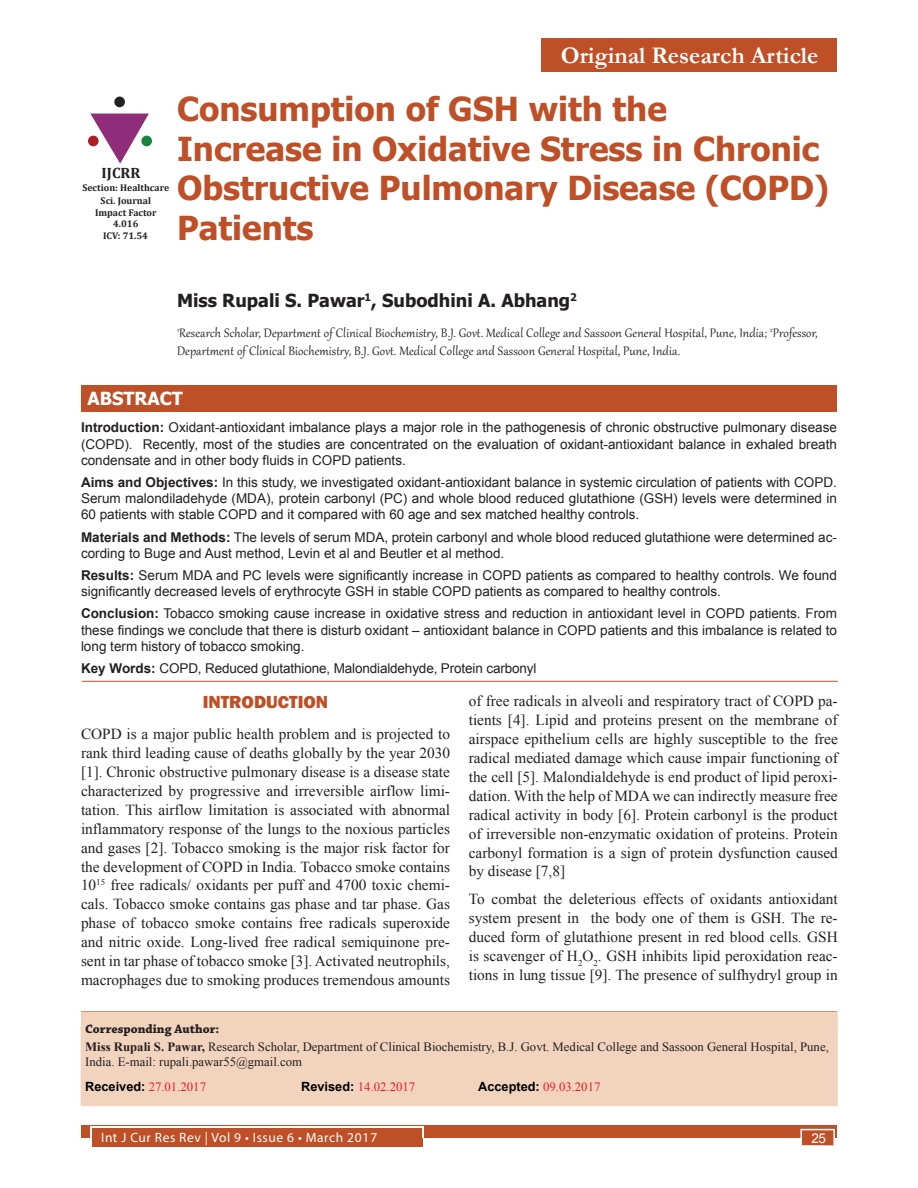
<style>
.page{position:relative;width:918px;height:1188px;background:#fff}
.page>*{position:absolute;margin:0;border:0;box-sizing:border-box;transform-origin:0 0}
.Article_title{font:700 33px/39.6px "Tahoma";color:#bf4f27}
.Articles{font:700 24px "Garamond";color:#fff}
.Author_name{font:700 18px "Tahoma";color:#231f20}
.Head_1{font:800 18px "Franklin Gothic";color:#bf4f27}
.t1{font:700 18px "Tahoma";color:#fff}
.Text{font:15.3px/18.9px "Times New Roman";color:#231f20;text-align:justify}
.Author_affiliation{font:15px/18px "Gabriola";letter-spacing:.01em;color:#231f20}
.t2{font:700 15px "Cambria";color:#231f20}
.Abstract_text{font:13.5px/16.2px "Arial";color:#231f20;text-align:justify}
.t3{font:13.5px "Myriad Pro";letter-spacing:.04em;color:#fff}
.t4{font:13.5px "Arial";color:#fff}
.Corresponding_text{font:12.75px/15.3px "Times New Roman";color:#231f20}
.Corresponding_text-2{font:12.75px "Times New Roman";color:#ed1c24}
.Corresponding_head{font:700 12.75px "Chaparral Pro";color:#231f20}
.t5{font:700 9.75px/11.7px "Cambria";color:#231f20;text-align:center}
.s1{font-weight:700}
.s2{font-family:"Arial";font-weight:700;color:#000}
</style>
<div class="page">
<div style="left:81px;top:1125px;width:756px;height:13px;background:#bf4f27"></div>
<div style="left:92px;top:1128px;width:330px;height:19px;background:#bf4f27"></div>
<hr style="left:90px;top:1127px;width:333px;height:1px;background:#fff">
<svg style="left:90px;top:1128px;width:2px;height:10px"></svg>
<svg style="left:422px;top:1127px;width:2px;height:11px"></svg>
<div style="left:800px;top:1129px;width:35px;height:17px;background:#bf4f27;border:2px solid #fff"></div>
<hr style="left:82px;top:681px;width:756px;height:1px;background:#bf4f27">
<div style="left:81px;top:385px;width:756px;height:27px;background:#bf4f27"></div>
<hr style="left:81px;top:1011px;width:756px;height:1px;background:#bf4f27">
<div style="left:81px;top:1012px;width:757px;height:94px;background:#f2d3be"></div>
<svg style="left:90px;top:114px;width:59px;height:50px"></svg>
<div style="left:141px;top:136px;width:11px;height:10px;background:#198340;border-radius:50%"></div>
<div style="left:114px;top:97px;width:11px;height:10px;background:#232222;border-radius:50%"></div>
<div style="left:88px;top:136px;width:11px;height:10px;background:#ab1e23;border-radius:50%"></div>
<div style="left:542px;top:38px;width:295px;height:34px;background:#bf4f27"></div>
<p class="Articles" style="left:561px;top:39px;width:259px">Original Research Article</p>
<p class="t2" style="left:102px;top:163px;width:40px">IJCRR</p>
<p class="t5" style="left:82px;top:182px;width:88px">Section: Healthcare</p>
<p class="t5" style="left:95px;top:194px;width:63px">Sci. Journal<br>Impact Factor<br>4.016</p>
<p class="t5" style="left:103px;top:230px;width:46px">ICV: 71.54</p>
<p class="Article_title" style="left:177px;top:87px;width:654px">Consumption of GSH with the<br>Increase in Oxidative Stress in Chronic<br>Obstructive Pulmonary Disease (COPD)<br>Patients</p>
<p class="Author_name" style="left:177px;top:287px;width:401px">Miss Rupali S. Pawar<sup>1</sup>, Subodhini A. Abhang<sup>2</sup></p>
<p class="Author_affiliation" style="left:177px;top:322px;width:642px"><sup>1</sup>Research Scholar, Department of Clinical Biochemistry, B.J. Govt. Medical College and Sassoon General Hospital, Pune, India; <sup>2</sup>Professor,<br>Department of Clinical Biochemistry, B.J. Govt. Medical College and Sassoon General Hospital, Pune, India.</p>
<p class="t1" style="left:87px;top:386px;width:97px">ABSTRACT</p>
<p class="Abstract_text" style="left:81px;top:420px;width:757px"><span class="s1">Introduction:</span> Oxidant-antioxidant imbalance plays a major role in the pathogenesis of chronic obstructive pulmonary disease (COPD). Recently, most of the studies are concentrated on the evaluation of oxidant-antioxidant balance in exhaled breath condensate and in other body fluids in COPD patients.</p>
<p class="Abstract_text" style="left:81px;top:474px;width:758px"><span class="s1">Aims and Objectives:</span> In this study, we investigated oxidant-antioxidant balance in systemic circulation of patients with COPD.<br>Serum malondiladehyde (MDA), protein carbonyl (PC) and whole blood reduced glutathione (GSH) levels were determined in 60 patients with stable COPD and it compared with 60 age and sex matched healthy controls.</p>
<p class="Abstract_text" style="left:81px;top:529px;width:757px"><span class="s1">Materials and Methods:</span> The levels of serum MDA, protein carbonyl and whole blood reduced glutathione were determined ac&shy;cording to Buge and Aust method, Levin et al and Beutler et al method.</p>
<p class="Abstract_text" style="left:81px;top:567px;width:757px"><span class="s1">Results:</span> Serum MDA and PC levels were significantly increase in COPD patients as compared to healthy controls. We found significantly decreased levels of erythrocyte GSH in stable COPD patients as compared to healthy controls.</p>
<p class="Abstract_text" style="left:81px;top:606px;width:758px"><span class="s1">Conclusion:</span> Tobacco smoking cause increase in oxidative stress and reduction in antioxidant level in COPD patients. From these findings we conclude that there is disturb oxidant – antioxidant balance in COPD patients and this imbalance is related to long term history of tobacco smoking.</p>
<p class="Abstract_text" style="left:81px;top:660px;width:457px"><span class="s1">Key Words:</span> COPD, Reduced glutathione, Malondialdehyde, Protein carbonyl</p>
<p class="Head_1" style="left:203px;top:691px;width:127px">INTRODUCTION</p>
<p class="Text" style="left:81px;top:724px;width:371px">COPD is a major public health problem and is projected to rank third leading cause of deaths globally by the year 2030 [1]. Chronic obstructive pulmonary disease is a disease state characterized by progressive and irreversible airflow limi&shy;tation. This airflow limitation is associated with abnormal inflammatory response of the lungs to the noxious particles and gases [2]. Tobacco smoking is the major risk factor for the development of COPD in India. Tobacco smoke contains 10<sup>15</sup> free radicals/ oxidants per puff and 4700 toxic chemi&shy;cals. Tobacco smoke contains gas phase and tar phase. Gas phase of tobacco smoke contains free radicals superoxide and nitric oxide. Long-lived free radical semiquinone pre&shy;sent in tar phase of tobacco smoke [3]. Activated neutrophils, macrophages due to smoking produces tremendous amounts</p>
<p class="Text" style="left:469px;top:692px;width:371px">of free radicals in alveoli and respiratory tract of COPD pa&shy;tients [4]. Lipid and proteins present on the membrane of airspace epithelium cells are highly susceptible to the free radical mediated damage which cause impair functioning of the cell [5]. Malondialdehyde is end product of lipid peroxi&shy;dation. With the help of MDA we can indirectly measure free radical activity in body [6]. Protein carbonyl is the product of irreversible non-enzymatic oxidation of proteins. Protein carbonyl formation is a sign of protein dysfunction caused by disease [7,8]</p>
<p class="Text" style="left:469px;top:890px;width:371px">To combat the deleterious effects of oxidants antioxidant system present in the body one of them is GSH. The re&shy;duced form of glutathione present in red blood cells. GSH is scavenger of H<sub>2</sub>O<sub>2</sub>. GSH inhibits lipid peroxidation reac&shy;tions in lung tissue [9]. The presence of sulfhydryl group in</p>
<p class="Corresponding_head" style="left:85px;top:1021px;width:136px">Corresponding Author:</p>
<p class="Corresponding_text" style="left:85px;top:1039px;width:745px"><span class="s1">Miss Rupali S. Pawar,</span> Research Scholar, Department of Clinical Biochemistry, B.J. Govt. Medical College and Sassoon General Hospital, Pune,<br>India. E-mail: rupali.pawar55@gmail.com</p>
<p class="Corresponding_text-2" style="left:85px;top:1078px;width:122px"><span class="s2">Received:</span> 27.01.2017</p>
<p class="Corresponding_text-2" style="left:301px;top:1078px;width:116px"><span class="s2">Revised:</span> 14.02.2017</p>
<p class="Corresponding_text-2" style="left:478px;top:1078px;width:124px"><span class="s2">Accepted:</span> 09.03.2017</p>
<p class="t3" style="left:101px;top:1129px;width:278px">Int J Cur Res Rev | Vol 9 • Issue 6 • March 2017</p>
<p class="t4" style="left:812px;top:1130px;width:16px">25</p>
</div>
